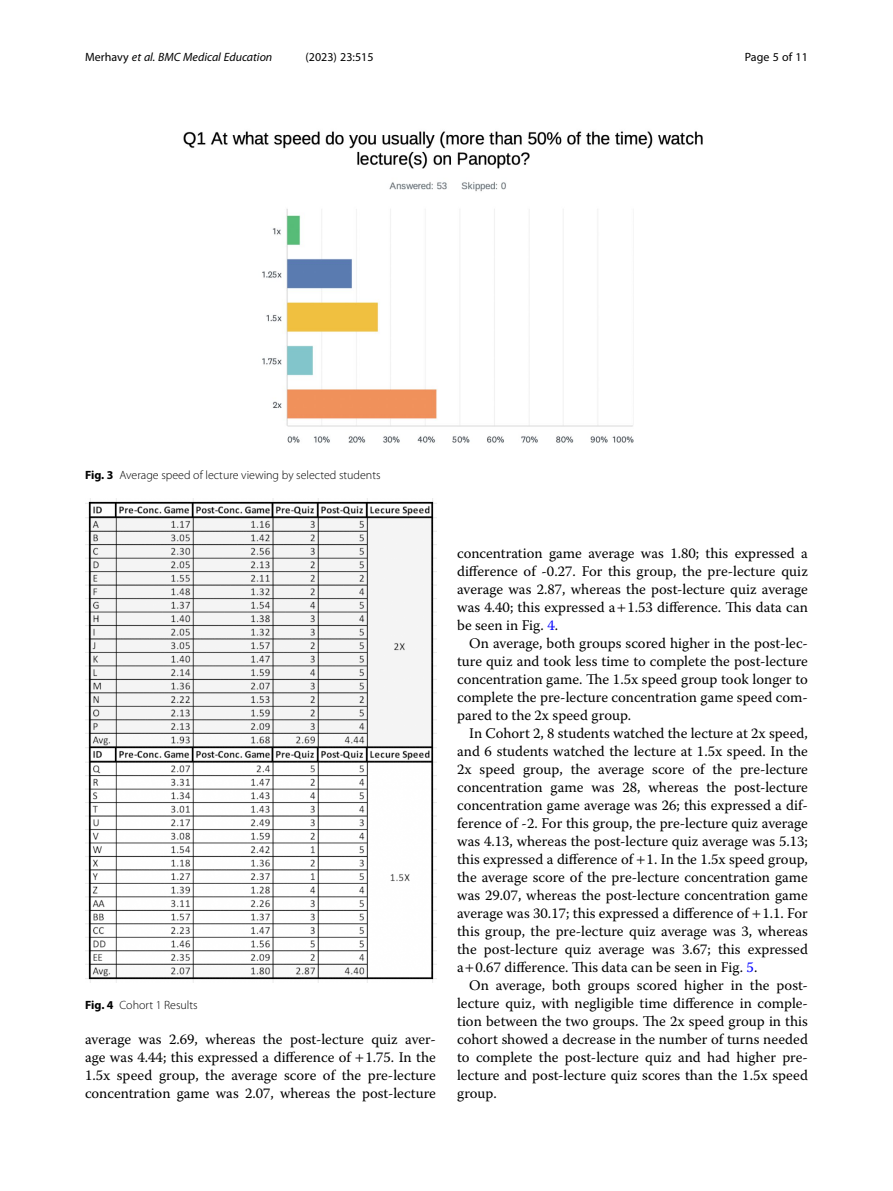
<style>
.page{position:relative;width:893px;height:1191px;background:#fff}
.page>*{position:absolute;margin:0;border:0;box-sizing:border-box;transform-origin:0 0}
.Body_Text_Indent{font:14.7px/18px "Warnock Pro";color:#000;text-align:justify}
.Figure_Caption{font:300 12px "Myriad Pro";color:#000}
.t1{font:italic 12px "Myriad Pro";color:#000}
.t2{font:12px "Myriad Pro";color:#000}
.s1{font-style:normal}
.s2{font-weight:700}
.s3{color:#00f}
</style>
<div class="page">
<img style="left:85px;top:499px;width:351px;height:483px">
<img style="left:183px;top:131px;width:520px;height:312px">
<p class="t1" style="left:85px;top:50px;width:189px"><span class="s1">Merhavy</span> et al. BMC Medical Education</p>
<p class="t2" style="left:305px;top:50px;width:70px">(2023) 23:515</p>
<p class="t2" style="left:745px;top:50px;width:65px">Page 5 of 11</p>
<p class="Figure_Caption" style="left:85px;top:469px;width:297px"><span class="s2">Fig. 3</span> Average speed of lecture viewing by selected students</p>
<p class="Figure_Caption" style="left:85px;top:998px;width:114px"><span class="s2">Fig. 4</span> Cohort 1 Results</p>
<p class="Body_Text_Indent" style="left:85px;top:1030px;width:352px">average was 2.69, whereas the post-lecture quiz aver&shy;age was 4.44; this expressed a difference of 1.75. In the 1.5x speed group, the average score of the pre-lecture concentration game was 2.07, whereas the post-lecture</p>
<p class="Body_Text_Indent" style="left:457px;top:544px;width:352px">concentration game average was 1.80; this expressed a difference of -0.27. For this group, the pre-lecture quiz average was 2.87, whereas the post-lecture quiz average was 4.40; this expressed a 1.53 difference. This data can be seen in Fig. <span class="s3">4</span>.</p>
<p class="Body_Text_Indent" style="left:457px;top:634px;width:352px;text-indent:12px">On average, both groups scored higher in the post-lec&shy;ture quiz and took less time to complete the post-lecture concentration game. The 1.5x speed group took longer to complete the pre-lecture concentration game speed com&shy;pared to the 2x speed group.</p>
<p class="Body_Text_Indent" style="left:457px;top:724px;width:352px;text-indent:12px">In Cohort 2, 8 students watched the lecture at 2x speed, and 6 students watched the lecture at 1.5x speed. In the 2x speed group, the average score of the pre-lecture concentration game was 28, whereas the post-lecture concentration game average was 26; this expressed a dif&shy;ference of -2. For this group, the pre-lecture quiz average was 4.13, whereas the post-lecture quiz average was 5.13; this expressed a difference of 1. In the 1.5x speed group, the average score of the pre-lecture concentration game was 29.07, whereas the post-lecture concentration game average was 30.17; this expressed a difference of 1.1. For this group, the pre-lecture quiz average was 3, whereas the post-lecture quiz average was 3.67; this expressed a 0.67 difference. This data can be seen in Fig. <span class="s3">5</span>.</p>
<p class="Body_Text_Indent" style="left:457px;top:976px;width:352px;text-indent:12px">On average, both groups scored higher in the post&shy;lecture quiz, with negligible time difference in comple&shy;tion between the two groups. The 2x speed group in this cohort showed a decrease in the number of turns needed to complete the post-lecture quiz and had higher pre&shy;lecture and post-lecture quiz scores than the 1.5x speed group.</p>
</div>
